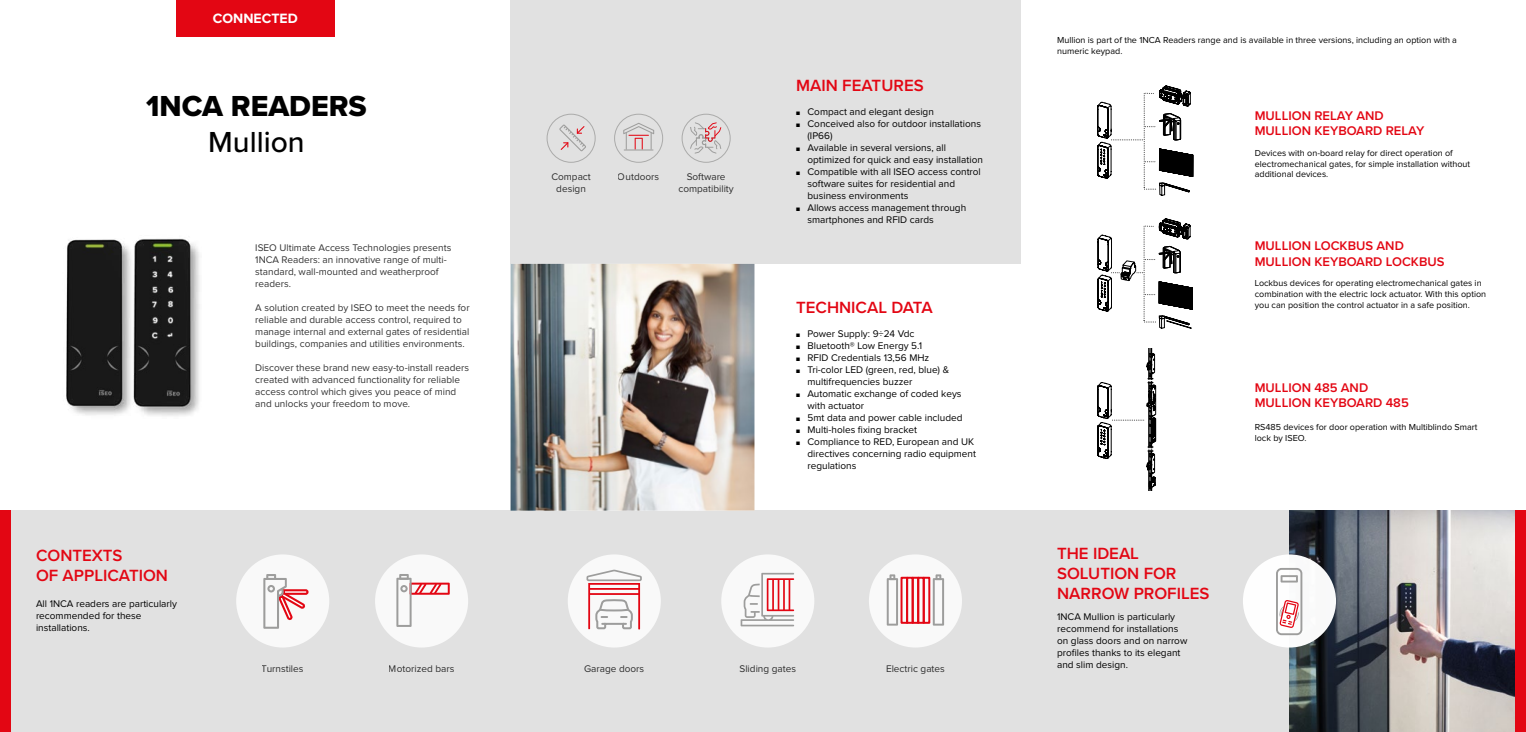
<style>
.page{position:relative;width:1526px;height:732px;background:#fff}
.page>*{position:absolute;margin:0;border:0;box-sizing:border-box;transform-origin:0 0}
.t1{font:30px "Proxima Nova Extrabld";color:#000}
.t2{font:500 30px "Proxima Nova";color:#000}
.t3{font:600 16.8px/20.2px "Proxima Nova";color:#e30613}
.t4{font:700 14px "Proxima Nova";color:#fff}
.t5{font:600 13px/15.6px "Proxima Nova";color:#e30613}
.t6{font:10px/12px "Proxima Nova";color:#000}
.t7{font:9px/10.8px "Proxima Nova";color:#000}
.s1{font-size:6px}
</style>
<div class="page">
<div style="left:510px;top:0;width:510px;height:264px;background:#e1e1e1"></div>
<img style="left:66px;top:239px;width:50px;height:176px">
<div style="left:0;top:510px;width:1525px;height:221px;background:#e1e1e1"></div>
<div style="left:0;top:510px;width:11px;height:221px;background:#e30613"></div>
<div style="left:236px;top:554px;width:93px;height:93px;background:#fff;border-radius:50%"></div>
<div style="left:375px;top:554px;width:93px;height:93px;background:#fff;border-radius:50%"></div>
<div style="left:567px;top:554px;width:93px;height:93px;background:#fff;border-radius:50%"></div>
<div style="left:721px;top:554px;width:93px;height:93px;background:#fff;border-radius:50%"></div>
<div style="left:868px;top:554px;width:93px;height:93px;background:#fff;border-radius:50%"></div>
<div style="left:546px;top:114px;width:49px;height:49px;border:1px solid #9d9d9c;border-radius:50%"></div>
<div style="left:614px;top:114px;width:49px;height:49px;border:1px solid #9d9d9c;border-radius:50%"></div>
<div style="left:681px;top:114px;width:49px;height:49px;border:1px solid #9d9d9c;border-radius:50%"></div>
<div style="left:176px;top:0;width:159px;height:36px;background:#e30613"></div>
<img style="left:510px;top:264px;width:244px;height:246px">
<img style="left:1289px;top:510px;width:225px;height:221px">
<div style="left:1514px;top:510px;width:11px;height:221px;background:#e30613"></div>
<svg style="left:559px;top:124px;width:27px;height:27px"></svg>
<svg style="left:623px;top:123px;width:31px;height:26px"></svg>
<hr style="left:623px;top:149px;width:30px;height:1px;background:#9d9d9c">
<svg style="left:690px;top:122px;width:31px;height:31px"></svg>
<svg style="left:263px;top:574px;width:46px;height:54px"></svg>
<svg style="left:886px;top:574px;width:11px;height:51px"></svg>
<svg style="left:932px;top:574px;width:12px;height:51px"></svg>
<div style="left:922px;top:576px;width:8px;height:47px;border:2px solid #e30613"></div>
<div style="left:911px;top:576px;width:8px;height:47px;border:2px solid #e30613"></div>
<div style="left:900px;top:576px;width:8px;height:47px;border:2px solid #e30613"></div>
<div style="left:906px;top:576px;width:7px;height:47px;border:2px solid #e30613"></div>
<svg style="left:740px;top:572px;width:54px;height:54px"></svg>
<svg style="left:586px;top:569px;width:56px;height:61px"></svg>
<svg style="left:396px;top:574px;width:53px;height:52px"></svg>
<div style="left:1242px;top:554px;width:93px;height:93px;background:#fff;border-radius:50%"></div>
<svg style="left:1276px;top:567px;width:26px;height:68px"></svg>
<img style="left:116px;top:238px;width:84px;height:178px">
<svg style="left:1097px;top:86px;width:95px;height:109px"></svg>
<svg style="left:1097px;top:219px;width:95px;height:109px"></svg>
<svg style="left:1097px;top:348px;width:58px;height:143px"></svg>
<h3 class="t4" style="left:213px;top:12px;width:86px">CONNECTED</h3>
<h1 class="t1" style="left:146px;top:83px;width:222px">1NCA READERS</h1>
<h1 class="t2" style="left:208px;top:119px;width:98px">Mullion</h1>
<h2 class="t3" style="left:36px;top:544px;width:133px">CONTEXTS<br>OF APPLICATION</h2>
<p class="t6" style="left:36px;top:598px;width:142px">All 1NCA readers are particularly recommended for these installations.</p>
<p class="t6" style="left:255px;top:242px;width:197px">ISEO Ultimate Access Technologies presents 1NCA Readers: an innovative range of multi&shy;standard, wall-mounted and weatherproof readers.</p>
<p class="t6" style="left:255px;top:302px;width:216px">A solution created by ISEO to meet the needs for reliable and durable access control, required to manage internal and external gates of residential buildings, companies and utilities environments.</p>
<p class="t6" style="left:255px;top:362px;width:215px">Discover these brand new easy-to-install readers created with advanced functionality for reliable access control which gives you peace of mind and unlocks your freedom to move.</p>
<p class="t6" style="left:551px;top:171px;width:41px">Compact</p>
<p class="t6" style="left:618px;top:171px;width:43px">Outdoors</p>
<p class="t6" style="left:556px;top:183px;width:31px">design</p>
<p class="t6" style="left:678px;top:171px;width:57px;text-align:center">Software compatibility</p>
<h2 class="t3" style="left:796px;top:75px;width:129px">MAIN FEATURES</h2>
<p class="t6" style="left:796px;top:106px;width:139px"><span class="s1">■</span> Compact and elegant design</p>
<p class="t6" style="left:807px;top:118px;width:175px;text-indent:-11px"><span class="s1">■</span> Conceived also for outdoor installations (IP66)</p>
<p class="t6" style="left:807px;top:142px;width:177px;text-indent:-11px"><span class="s1">■</span> Available in several versions, all optimized for quick and easy installation</p>
<p class="t6" style="left:807px;top:166px;width:175px;text-indent:-11px"><span class="s1">■</span> Compatible with all ISEO access control software suites for residential and business environments</p>
<p class="t6" style="left:807px;top:202px;width:160px;text-indent:-11px"><span class="s1">■</span> Allows access management through smartphones and RFID cards</p>
<h2 class="t3" style="left:796px;top:297px;width:138px">TECHNICAL DATA</h2>
<p class="t6" style="left:796px;top:328px;width:120px"><span class="s1">■</span> Power Supply: 9÷24 Vdc</p>
<p class="t6" style="left:796px;top:340px;width:127px"><span class="s1">■</span> Bluetooth® Low Energy 5.1</p>
<p class="t6" style="left:796px;top:352px;width:135px"><span class="s1">■</span> RFID Credentials 13,56 MHz</p>
<p class="t6" style="left:807px;top:364px;width:143px;text-indent:-11px"><span class="s1">■</span> Tri-color LED (green, red, blue) &amp; multifrequencies buzzer</p>
<p class="t6" style="left:807px;top:388px;width:155px;text-indent:-11px"><span class="s1">■</span> Automatic exchange of coded keys with actuator</p>
<p class="t6" style="left:796px;top:412px;width:168px"><span class="s1">■</span> 5mt data and power cable included</p>
<p class="t6" style="left:796px;top:424px;width:122px"><span class="s1">■</span> Multi-holes fixing bracket</p>
<p class="t6" style="left:807px;top:436px;width:170px;text-indent:-11px"><span class="s1">■</span> Compliance to RED, European and UK directives concerning radio equipment regulations</p>
<p class="t6" style="left:262px;top:662px;width:43px">Turnstiles</p>
<p class="t6" style="left:389px;top:662px;width:67px">Motorized bars</p>
<p class="t6" style="left:584px;top:662px;width:62px">Garage doors</p>
<p class="t6" style="left:739px;top:662px;width:58px">Sliding gates</p>
<p class="t6" style="left:885px;top:662px;width:60px">Electric gates</p>
<p class="t7" style="left:1056px;top:35px;width:401px">Mullion is part of the 1NCA Readers range and is available in three versions, including an option with a numeric keypad.</p>
<h3 class="t5" style="left:1254px;top:107px;width:171px">MULLION RELAY AND<br>MULLION KEYBOARD RELAY</h3>
<p class="t7" style="left:1254px;top:148px;width:217px">Devices with on-board relay for direct operation of electromechanical gates, for simple installation without additional devices.</p>
<h3 class="t5" style="left:1254px;top:238px;width:191px">MULLION LOCKBUS AND<br>MULLION KEYBOARD LOCKBUS</h3>
<p class="t7" style="left:1254px;top:278px;width:233px">Lockbus devices for operating electromechanical gates in combination with the electric lock actuator. With this option you can position the control actuator in a safe position.</p>
<h2 class="t3" style="left:1056px;top:542px;width:154px">THE IDEAL<br>SOLUTION FOR<br>NARROW PROFILES</h2>
<p class="t6" style="left:1056px;top:611px;width:132px">1NCA Mullion is particularly recommend for installations on glass doors and on narrow profiles thanks to its elegant and slim design.</p>
<h3 class="t5" style="left:1254px;top:379px;width:155px">MULLION 485 AND<br>MULLION KEYBOARD 485</h3>
<p class="t7" style="left:1254px;top:422px;width:224px">RS485 devices for door operation with Multiblindo Smart lock by ISEO.</p>
</div>
